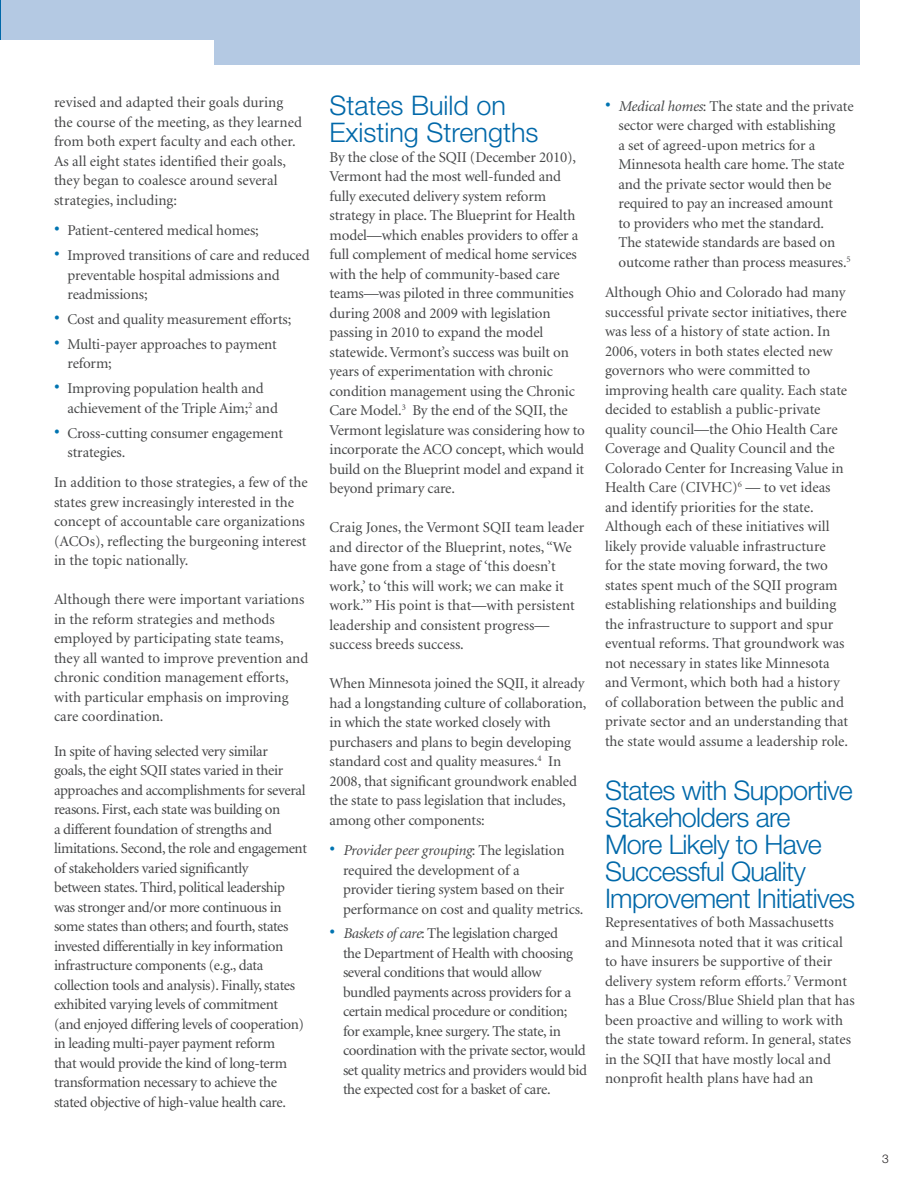
<style>
.page{position:relative;width:918px;height:1188px;background:#fff}
.page>*{position:absolute;margin:0;border:0;box-sizing:border-box;transform-origin:0 0}
.Main_sub{font:300 27px/27px "Helvetica Neue LT Std";letter-spacing:-.025em;color:#0068a9}
.Main_sub-2{font:300 27px/27px "Helvetica Neue LT Std";color:#0068a9}
.body{font:15px/19.5px "Minion";letter-spacing:-.01em;color:#454647}
.t1{font:300 12px "Helvetica Neue LT Std";color:#231f20}
.s1{font-size:19.5px;color:#0074b1}
.s2{font-style:italic}
</style>
<div class="page">
<div style="left:1px;top:0;width:859px;height:40px;background:#b4c9e3"></div>
<hr style="left:0;top:0;width:1px;height:40px;background:#0068a9">
<div style="left:214px;top:0;width:646px;height:64px;background:#b4c9e3"></div>
<p class="body" style="left:54px;top:93px;width:249px">revised and adapted their goals during the course of the meeting, as they learned from both expert faculty and each other.<br>As all eight states identified their goals, they began to coalesce around several strategies, including:</p>
<p class="body" style="left:54px;top:221px;width:206px"><span class="s1">•</span> Patient-centered medical homes;</p>
<p class="body" style="left:68px;top:246px;width:244px;text-indent:-14px"><span class="s1">•</span> Improved transitions of care and reduced preventable hospital admissions and readmissions;</p>
<p class="body" style="left:54px;top:310px;width:239px"><span class="s1">•</span> Cost and quality measurement efforts;</p>
<p class="body" style="left:68px;top:335px;width:211px;text-indent:-14px"><span class="s1">•</span> Multi-payer approaches to payment reform;</p>
<p class="body" style="left:68px;top:379px;width:212px;text-indent:-14px"><span class="s1">•</span> Improving population health and achievement of the Triple Aim;<sup>2</sup> and</p>
<p class="body" style="left:68px;top:424px;width:217px;text-indent:-14px"><span class="s1">•</span> Cross-cutting consumer engagement strategies.</p>
<p class="body" style="left:54px;top:473px;width:255px">In addition to those strategies, a few of the states grew increasingly interested in the concept of accountable care organizations (ACOs), reflecting the burgeoning interest in the topic nationally.</p>
<p class="body" style="left:54px;top:590px;width:256px">Although there were important variations in the reform strategies and methods employed by participating state teams, they all wanted to improve prevention and chronic condition management efforts, with particular emphasis on improving care coordination.</p>
<p class="body" style="left:54px;top:742px;width:255px">In spite of having selected very similar<br>goals, the eight SQII states varied in their approaches and accomplishments for several reasons. First, each state was building on<br>a different foundation of strengths and limitations. Second, the role and engagement of stakeholders varied significantly<br>between states. Third, political leadership was stronger and/or more continuous in some states than others; and fourth, states invested differentially in key information infrastructure components (e.g., data collection tools and analysis). Finally, states exhibited varying levels of commitment (and enjoyed differing levels of cooperation) in leading multi-payer payment reform<br>that would provide the kind of long-term transformation necessary to achieve the stated objective of high-value health care.</p>
<p class="Main_sub-2" style="left:330px;top:92px;width:211px">States Build on<br>Existing Strengths</p>
<p class="body" style="left:330px;top:148px;width:257px">By the close of the SQII (December 2010), Vermont had the most well-funded and fully executed delivery system reform strategy in place. The Blueprint for Health model—which enables providers to offer a full complement of medical home services with the help of community-based care teams—was piloted in three communities during 2008 and 2009 with legislation passing in 2010 to expand the model statewide. Vermont’s success was built on years of experimentation with chronic condition management using the Chronic Care Model.<sup>3</sup> By the end of the SQII, the Vermont legislature was considering how to incorporate the ACO concept, which would build on the Blueprint model and expand it beyond primary care.</p>
<p class="body" style="left:330px;top:518px;width:256px">Craig Jones, the Vermont SQII team leader and director of the Blueprint, notes, “We have gone from a stage of ‘this doesn’t work,’ to ‘this will work; we can make it work.’” His point is that—with persistent leadership and consistent progress— success breeds success.</p>
<p class="body" style="left:330px;top:674px;width:258px">When Minnesota joined the SQII, it already had a longstanding culture of collaboration, in which the state worked closely with purchasers and plans to begin developing standard cost and quality measures.<sup>4</sup> In 2008, that significant groundwork enabled the state to pass legislation that includes, among other components:</p>
<p class="body" style="left:343px;top:841px;width:242px;text-indent:-14px"><span class="s1">•</span> <span class="s2">Provider peer grouping</span>: The legislation required the development of a<br>provider tiering system based on their performance on cost and quality metrics.</p>
<p class="body" style="left:343px;top:924px;width:245px;text-indent:-14px"><span class="s1">•</span> <span class="s2">Baskets of care</span>: The legislation charged<br>the Department of Health with choosing several conditions that would allow bundled payments across providers for a certain medical procedure or condition; for example, knee surgery. The state, in coordination with the private sector, would set quality metrics and providers would bid the expected cost for a basket of care.</p>
<p class="body" style="left:619px;top:97px;width:237px;text-indent:-14px"><span class="s1">•</span> <span class="s2">Medical homes</span>: The state and the private sector were charged with establishing<br>a set of agreed-upon metrics for a Minnesota health care home. The state and the private sector would then be required to pay an increased amount<br>to providers who met the standard.<br>The statewide standards are based on outcome rather than process measures.<sup>5</sup></p>
<p class="body" style="left:605px;top:283px;width:245px">Although Ohio and Colorado had many successful private sector initiatives, there was less of a history of state action. In 2006, voters in both states elected new governors who were committed to improving health care quality. Each state decided to establish a public-private quality council—the Ohio Health Care Coverage and Quality Council and the Colorado Center for Increasing Value in Health Care (CIVHC)<sup>6</sup> — to vet ideas and identify priorities for the state.<br>Although each of these initiatives will likely provide valuable infrastructure<br>for the state moving forward, the two states spent much of the SQII program establishing relationships and building the infrastructure to support and spur eventual reforms. That groundwork was not necessary in states like Minnesota and Vermont, which both had a history of collaboration between the public and private sector and an understanding that the state would assume a leadership role.</p>
<p class="Main_sub" style="left:605px;top:776px;width:252px">States with Supportive<br>Stakeholders are<br>More Likely to Have<br>Successful Quality<br>Improvement Initiatives</p>
<p class="body" style="left:605px;top:913px;width:251px">Representatives of both Massachusetts and Minnesota noted that it was critical to have insurers be supportive of their delivery system reform efforts.<sup>7</sup> Vermont has a Blue Cross/Blue Shield plan that has been proactive and willing to work with the state toward reform. In general, states in the SQII that have mostly local and nonprofit health plans have had an</p>
<p class="t1" style="left:882px;top:1152px;width:8px">3</p>
</div>
